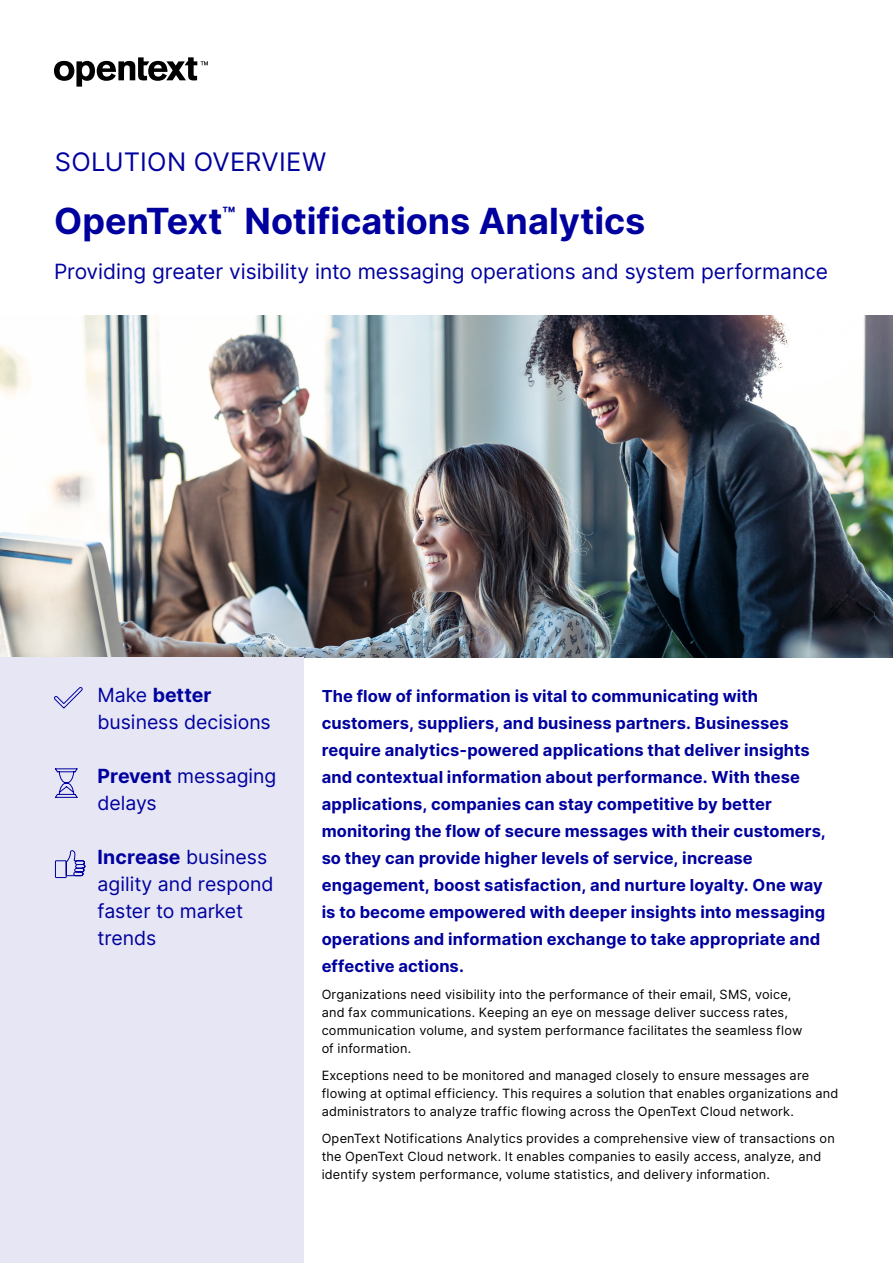
<style>
.page{position:relative;width:893px;height:1263px;background:#fff}
.page>*{position:absolute;margin:0;border:0;box-sizing:border-box;transform-origin:0 0}
.t1{font:700 36px "Inter";color:#00009f}
.Document_type{font:25.5px "Inter";letter-spacing:.01em;color:#00009f}
.t2{font:21px "Inter";color:#00009f}
.Sidebar_Stat{font:19.5px/27px "Inter";color:#00009f}
.Introduction_Paragra{font:700 16.5px/27px "Inter";letter-spacing:.005em;color:#00009f}
.Body{font:12.75px/18px "Inter";letter-spacing:.015em;color:#000}
.s1{font-weight:700}
</style>
<div class="page">
<svg style="left:54px;top:57px;width:154px;height:30px"></svg>
<img style="left:0;top:315px;width:893px;height:342px">
<div style="left:0;top:657px;width:304px;height:606px;background:#e6e6f5"></div>
<svg style="left:54px;top:687px;width:29px;height:22px"></svg>
<svg style="left:55px;top:768px;width:23px;height:30px"></svg>
<svg style="left:54px;top:850px;width:32px;height:28px"></svg>
<p class="Document_type" style="left:55px;top:143px;width:273px">SOLUTION OVERVIEW</p>
<h1 class="t1" style="left:54px;top:195px;width:593px">OpenText<sup>™</sup> Notifications Analytics</h1>
<h2 class="t2" style="left:54px;top:256px;width:776px">Providing greater visibility into messaging operations and system performance</h2>
<p class="Sidebar_Stat" style="left:98px;top:681px;width:175px">Make <span class="s1">better </span>business decisions</p>
<p class="Sidebar_Stat" style="left:98px;top:762px;width:180px"><span class="s1">Prevent</span> messaging delays</p>
<p class="Sidebar_Stat" style="left:98px;top:843px;width:177px"><span class="s1">Increase</span> business agility and respond faster to market trends</p>
<p class="Introduction_Paragra" style="left:322px;top:682px;width:506px">The flow of information is vital to communicating with customers, suppliers, and business partners. Businesses require analytics-powered applications that deliver insights and contextual information about performance. With these applications, companies can stay competitive by better monitoring the flow of secure messages with their customers, so they can provide higher levels of service, increase engagement, boost satisfaction, and nurture loyalty. One way is to become empowered with deeper insights into messaging operations and information exchange to take appropriate and effective actions.</p>
<p class="Body" style="left:322px;top:985px;width:482px">Organizations need visibility into the performance of their email, SMS, voice, and fax communications. Keeping an eye on message deliver success rates, communication volume, and system performance facilitates the seamless flow of information.</p>
<p class="Body" style="left:322px;top:1066px;width:518px">Exceptions need to be monitored and managed closely to ensure messages are flowing at optimal efficiency. This requires a solution that enables organizations and administrators to analyze traffic flowing across the OpenText Cloud network.</p>
<p class="Body" style="left:322px;top:1129px;width:515px">OpenText Notifications Analytics provides a comprehensive view of transactions on the OpenText Cloud network. It enables companies to easily access, analyze, and identify system performance, volume statistics, and delivery information.</p>
</div>
